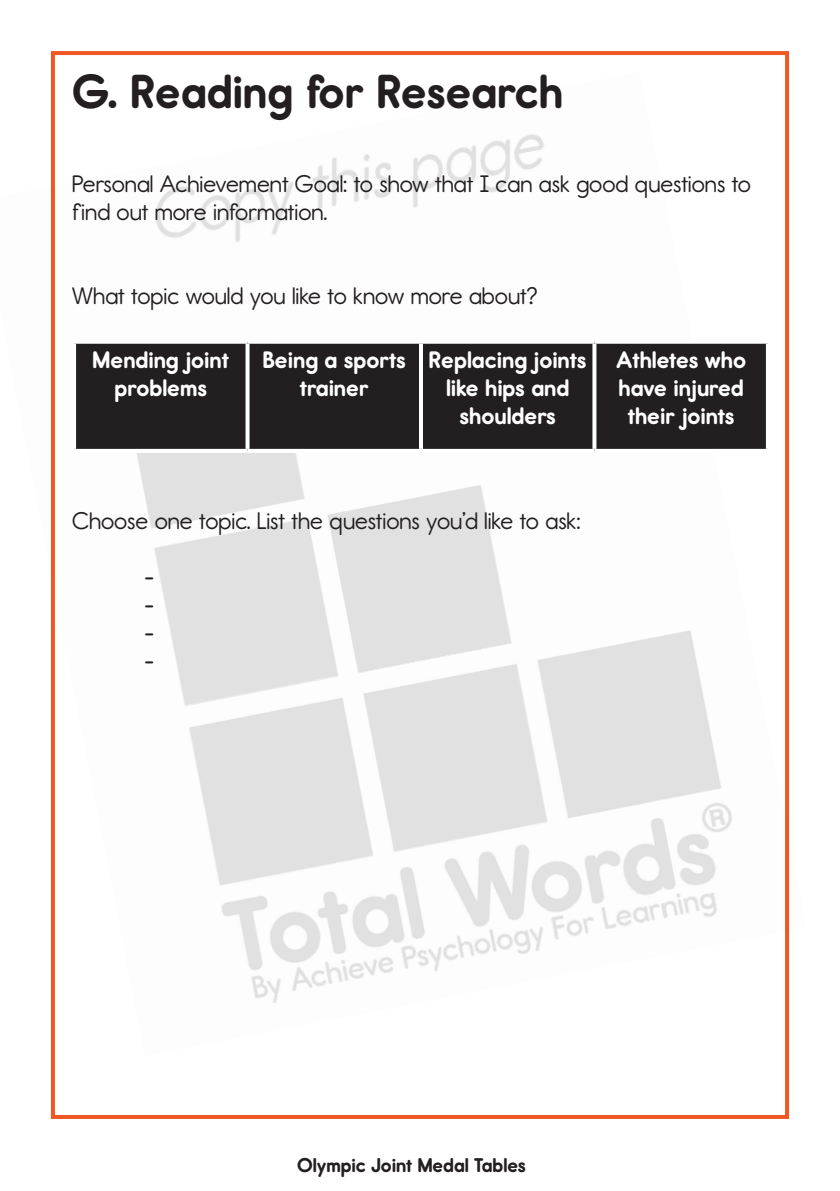
<style>
.page{position:relative;width:840px;height:1191px;background:#fff}
.page>*{position:absolute;margin:0;border:0;box-sizing:border-box;transform-origin:0 0}
.t1{font:700 48px "Report Rg";color:#231f20}
.t2{font:28px/28px "Report Rg";color:#231f20;text-align:justify}
.t3{font:24px/28px "Report Rg";color:#231f20}
.t4{font:700 24px/28px "Report Rg";color:#fff;text-align:center}
.t5{font:700 20px "Report Rg";color:#231f20}
</style>
<div class="page">
<img style="left:50px;top:149px;width:192px;height:263px">
<img style="left:242px;top:140px;width:265px;height:95px">
<img style="left:507px;top:134px;width:37px;height:49px">
<img style="left:50px;top:412px;width:244px;height:315px">
<img style="left:294px;top:453px;width:214px;height:222px">
<img style="left:81px;top:675px;width:264px;height:211px">
<img style="left:345px;top:624px;width:264px;height:263px">
<img style="left:609px;top:598px;width:181px;height:355px">
<img style="left:221px;top:887px;width:452px;height:116px">
<div style="left:51px;top:51px;width:737px;height:1068px;border:4px solid #f15723"></div>
<div style="left:76px;top:344px;width:689px;height:105px;background:#231f20"></div>
<svg style="left:72px;top:340px;width:175px;height:4px"></svg>
<hr style="left:72px;top:344px;width:4px;height:105px;background:#fff">
<svg style="left:247px;top:341px;width:174px;height:3px"></svg>
<svg style="left:245px;top:344px;width:4px;height:105px"></svg>
<svg style="left:421px;top:343px;width:173px;height:1px"></svg>
<hr style="left:419px;top:344px;width:4px;height:105px;background:#fff">
<svg style="left:594px;top:341px;width:174px;height:3px"></svg>
<svg style="left:592px;top:344px;width:4px;height:105px"></svg>
<svg style="left:765px;top:344px;width:3px;height:105px"></svg>
<hr style="left:72px;top:449px;width:175px;height:4px;background:#fff">
<hr style="left:247px;top:449px;width:174px;height:4px;background:#fff">
<h1 class="t1" style="left:72px;top:63px;width:492px">G. Reading for Research</h1>
<p class="t3" style="left:72px;top:169px;width:680px">Personal Achievement Goal: to show that I can ask good questions to find out more information.</p>
<p class="t3" style="left:72px;top:282px;width:466px">What topic would you like to know more about?</p>
<p class="t4" style="left:93px;top:345px;width:138px">Mending joint problems</p>
<p class="t4" style="left:262px;top:345px;width:144px">Being a sports trainer</p>
<p class="t4" style="left:428px;top:345px;width:159px">Replacing joints like hips and shoulders</p>
<p class="t4" style="left:615px;top:345px;width:131px">Athletes who have injured their joints</p>
<p class="t3" style="left:72px;top:507px;width:510px">Choose one topic. List the questions you’d like to ask:</p>
<p class="t2" style="left:144px;top:561px;width:12px">- - - -</p>
<p class="t5" style="left:297px;top:1153px;width:230px">Olympic Joint Medal Tables</p>
</div>
